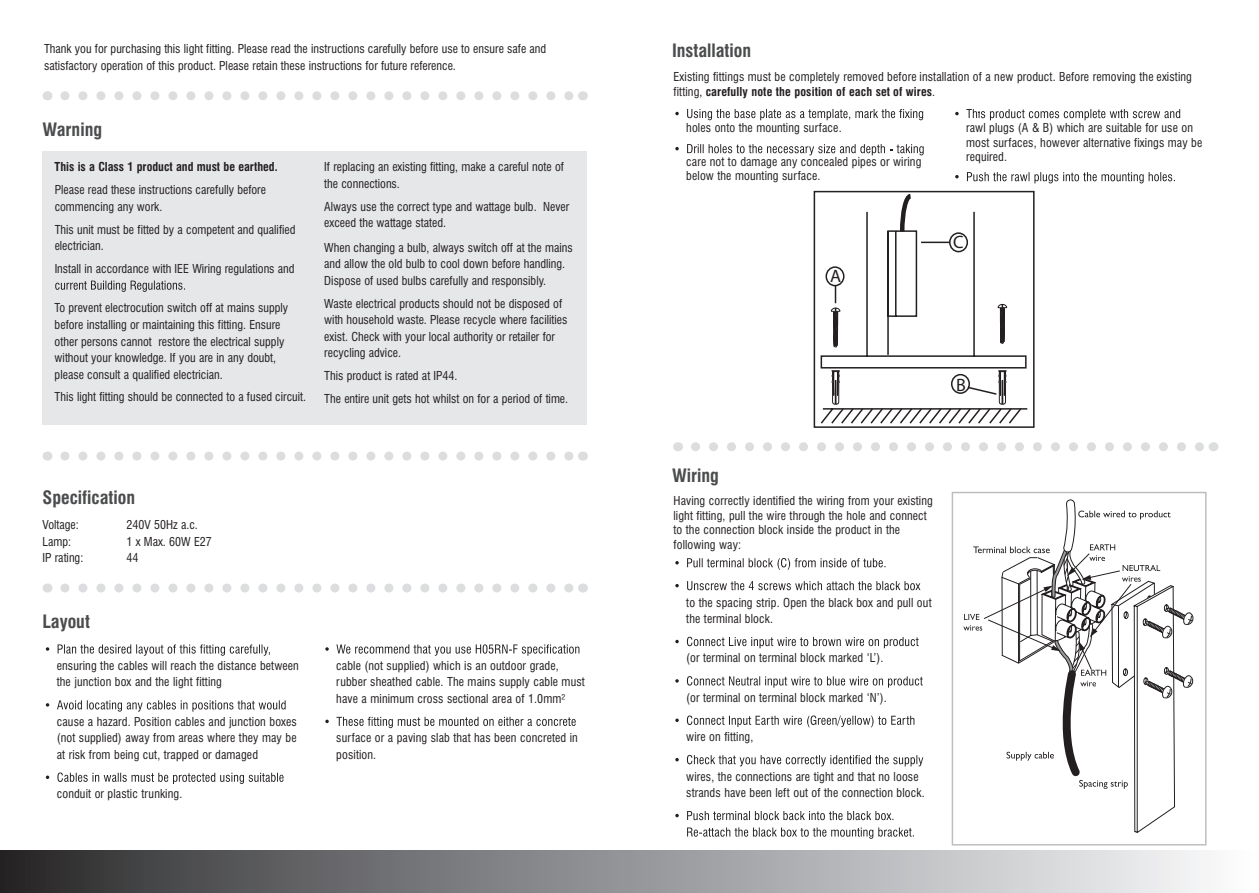
<style>
.page{position:relative;width:1259px;height:893px;background:#fff}
.page>*{position:absolute;margin:0;border:0;box-sizing:border-box;transform-origin:0 0}
.t1{font:700 condensed 18px "Swiss 721 BT";color:#4b4c4d}
.t2{font:18px "Myriad Pro";color:#231f20}
.t3{font:condensed 12px/16.5px "Swiss 721 BT";color:#231f20}
.t4{font:700 condensed 12px "Swiss 721 BT";color:#231f20}
.s1{font-weight:700}
</style>
<div class="page">
<div style="left:43px;top:152px;width:544px;height:273px;background:#e6e7e9"></div>
<svg style="left:55px;top:281px;width:130px;height:11px"></svg>
<svg style="left:65px;top:91px;width:508px;height:9px"></svg>
<svg style="left:65px;top:452px;width:508px;height:9px"></svg>
<svg style="left:65px;top:583px;width:508px;height:9px"></svg>
<svg style="left:46px;top:644px;width:224px;height:12px"></svg>
<svg style="left:46px;top:700px;width:240px;height:12px"></svg>
<svg style="left:46px;top:772px;width:237px;height:12px"></svg>
<svg style="left:325px;top:644px;width:254px;height:12px"></svg>
<svg style="left:325px;top:717px;width:251px;height:11px"></svg>
<svg style="left:675px;top:109px;width:248px;height:11px"></svg>
<svg style="left:675px;top:144px;width:248px;height:11px"></svg>
<div style="left:951px;top:492px;width:255px;height:353px;border:1px solid #bcbdc0"></div>
<svg style="left:963px;top:499px;width:231px;height:334px"></svg>
<svg style="left:675px;top:558px;width:210px;height:12px"></svg>
<svg style="left:675px;top:581px;width:245px;height:9px"></svg>
<svg style="left:675px;top:637px;width:243px;height:11px"></svg>
<svg style="left:675px;top:676px;width:247px;height:12px"></svg>
<svg style="left:675px;top:715px;width:239px;height:12px"></svg>
<svg style="left:675px;top:755px;width:248px;height:11px"></svg>
<svg style="left:675px;top:811px;width:218px;height:9px"></svg>
<svg style="left:687px;top:827px;width:227px;height:12px"></svg>
<svg style="left:695px;top:192px;width:509px;height:259px"></svg>
<svg style="left:955px;top:109px;width:225px;height:11px"></svg>
<svg style="left:955px;top:172px;width:220px;height:11px"></svg>
<div style="left:0;top:850px;width:1259px;height:43px;background:linear-gradient(to right,#2c2c2f,#fcfeff)"></div>
<p class="t3" style="left:44px;top:41px;width:504px">Thank you for purchasing this light fitting. Please read the instructions carefully before use to ensure safe and satisfactory operation of this product. Please retain these instructions for future reference.</p>
<h1 class="t1" style="left:43px;top:118px;width:61px">Warning</h1>
<p class="t4" style="left:55px;top:160px;width:225px">This is a Class 1 product and must be earthed.</p>
<p class="t3" style="left:55px;top:182px;width:213px">Please read these instructions carefully before commencing any work.</p>
<p class="t3" style="left:55px;top:221px;width:242px">This unit must be fitted by a competent and qualified electrician.</p>
<p class="t3" style="left:55px;top:260px;width:241px">Install in accordance with IEE Wiring regulations and</p>
<p class="t3" style="left:55px;top:300px;width:235px">To prevent electrocution switch off at mains supply before installing or maintaining this fitting. Ensure other persons cannot restore the electrical supply without your knowledge. If you are in any doubt, please consult a qualified electrician.</p>
<p class="t3" style="left:55px;top:389px;width:253px">This light fitting should be connected to a fused circuit.</p>
<p class="t3" style="left:324px;top:159px;width:241px">If replacing an existing fitting, make a careful note of the connections.</p>
<p class="t3" style="left:324px;top:198px;width:247px">Always use the correct type and wattage bulb. Never exceed the wattage stated.</p>
<p class="t3" style="left:324px;top:239px;width:250px">When changing a bulb, always switch off at the mains and allow the old bulb to cool down before handling.<br>Dispose of used bulbs carefully and responsibly.</p>
<p class="t3" style="left:324px;top:295px;width:245px">Waste electrical products should not be disposed of with household waste. Please recycle where facilities exist. Check with your local authority or retailer for recycling advice.</p>
<p class="t3" style="left:324px;top:364px;width:245px;line-height:22.8px">This product is rated at IP44.<br>The entire unit gets hot whilst on for a period of time.</p>
<h1 class="t1" style="left:43px;top:486px;width:94px">Specification</h1>
<p class="t3" style="left:43px;top:516px;width:38px">Voltage:</p>
<p class="t3" style="left:127px;top:516px;width:73px">240V 50Hz a.c.</p>
<p class="t3" style="left:43px;top:533px;width:30px">Lamp:</p>
<p class="t3" style="left:127px;top:533px;width:87px">1 x Max. 60W E27</p>
<p class="t3" style="left:43px;top:549px;width:42px">IP rating:</p>
<p class="t3" style="left:127px;top:549px;width:13px">44</p>
<h1 class="t1" style="left:43px;top:611px;width:49px">Layout</h1>
<p class="t3" style="left:57px;top:657px;width:244px">ensuring the cables will reach the distance between the junction box and the light fitting</p>
<p class="t3" style="left:57px;top:713px;width:242px;text-align:justify">cause a hazard. Position cables and junction boxes (not supplied) away from areas where they may be at risk from being cut, trapped or damaged</p>
<p class="t3" style="left:57px;top:786px;width:127px">conduit or plastic trunking.</p>
<p class="t3" style="left:336px;top:657px;width:250px">cable (not supplied) which is an outdoor grade, rubber sheathed cable. The mains supply cable must have a minimum cross sectional area of 1.0mm²</p>
<p class="t3" style="left:336px;top:730px;width:243px">surface or a paving slab that has been concreted in position.</p>
<h1 class="t1" style="left:672px;top:40px;width:81px">Installation</h1>
<p class="t3" style="left:673px;top:70px;width:520px;line-height:14.4px">Existing fittings must be completely removed before installation of a new product. Before removing the existing fitting, <span class="s1">carefully note the position of each set of wires</span>.</p>
<p class="t3" style="left:686px;top:120px;width:157px">holes onto the mounting surface.</p>
<p class="t3" style="left:966px;top:121px;width:238px;line-height:14.4px">rawl plugs (A &amp; B) which are suitable for use on most surfaces, however alternative fixings may be required.</p>
<p class="t3" style="left:686px;top:154px;width:237px;line-height:14.4px">care not to damage any concealed pipes or wiring below the mounting surface.</p>
<h1 class="t2" style="left:830px;top:264px;width:13px">A</h1>
<h1 class="t2" style="left:953px;top:231px;width:12px">C</h1>
<h1 class="t2" style="left:956px;top:373px;width:11px">B</h1>
<h1 class="t1" style="left:672px;top:465px;width:49px">Wiring</h1>
<p class="t3" style="left:673px;top:494px;width:261px;line-height:14.4px">Having correctly identified the wiring from your existing light fitting, pull the wire through the hole and connect to the connection block inside the product in the following way:</p>
<p class="t3" style="left:686px;top:594px;width:247px">to the spacing strip. Open the black box and pull out the terminal block.</p>
<p class="t3" style="left:686px;top:650px;width:199px">(or terminal on terminal block marked ‘L’).</p>
<p class="t3" style="left:686px;top:689px;width:202px">(or terminal on terminal block marked ‘N’).</p>
<p class="t3" style="left:686px;top:729px;width:69px">wire on fitting,</p>
<p class="t3" style="left:686px;top:768px;width:240px">wires, the connections are tight and that no loose strands have been left out of the connection block.</p>
</div>
